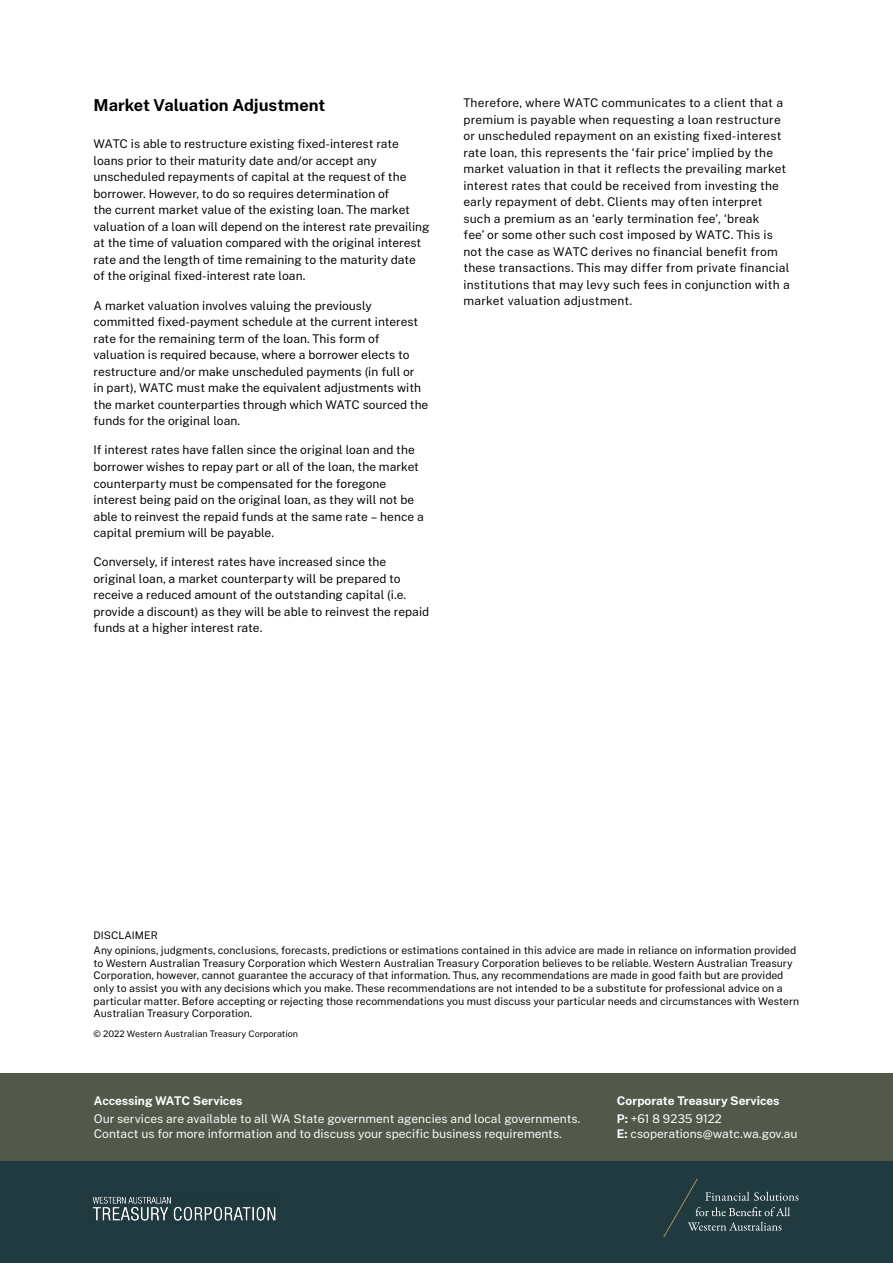
<style>
.page{position:relative;width:893px;height:1263px;background:#fff}
.page>*{position:absolute;margin:0;border:0;box-sizing:border-box;transform-origin:0 0}
.t1{font:700 16.5px "Public Sans";color:#000}
.t2{font:12px/16.5px "Public Sans";color:#000}
.t3{font:12px/14.4px "Public Sans";color:#fff}
.t4{font:700 12px "Public Sans";color:#fff}
.t5{font:10.5px/12.6px "Public Sans";color:#000}
.t6{font:9px "Public Sans";color:#000}
.s1{font-weight:700}
</style>
<div class="page">
<div style="left:0;top:1161px;width:893px;height:102px;background:#213a3f"></div>
<svg style="left:663px;top:1178px;width:135px;height:59px"></svg>
<img style="left:92px;top:1196px;width:184px;height:25px">
<div style="left:0;top:1073px;width:893px;height:88px;background:#52594b"></div>
<p class="t1" style="left:94px;top:94px;width:233px">Market Valuation Adjustment</p>
<p class="t2" style="left:94px;top:136px;width:337px">WATC is able to restructure existing fixed-interest rate loans prior to their maturity date and/or accept any unscheduled repayments of capital at the request of the borrower. However, to do so requires determination of<br>the current market value of the existing loan. The market valuation of a loan will depend on the interest rate prevailing at the time of valuation compared with the original interest rate and the length of time remaining to the maturity date of the original fixed-interest rate loan.</p>
<p class="t2" style="left:94px;top:297px;width:336px">A market valuation involves valuing the previously committed fixed-payment schedule at the current interest rate for the remaining term of the loan. This form of valuation is required because, where a borrower elects to restructure and/or make unscheduled payments (in full or<br>in part), WATC must make the equivalent adjustments with the market counterparties through which WATC sourced the funds for the original loan.</p>
<p class="t2" style="left:94px;top:442px;width:332px">If interest rates have fallen since the original loan and the borrower wishes to repay part or all of the loan, the market counterparty must be compensated for the foregone interest being paid on the original loan, as they will not be able to reinvest the repaid funds at the same rate – hence a capital premium will be payable.</p>
<p class="t2" style="left:94px;top:553px;width:337px">Conversely, if interest rates have increased since the original loan, a market counterparty will be prepared to receive a reduced amount of the outstanding capital (i.e. provide a discount) as they will be able to reinvest the repaid funds at a higher interest rate.</p>
<p class="t2" style="left:463px;top:94px;width:328px">Therefore, where WATC communicates to a client that a premium is payable when requesting a loan restructure or unscheduled repayment on an existing fixed-interest rate loan, this represents the ‘fair price’ implied by the market valuation in that it reflects the prevailing market interest rates that could be received from investing the early repayment of debt. Clients may often interpret such a premium as an ‘early termination fee’, ‘break<br>fee’ or some other such cost imposed by WATC. This is not the case as WATC derives no financial benefit from these transactions. This may differ from private financial institutions that may levy such fees in conjunction with a market valuation adjustment.</p>
<p class="t5" style="left:94px;top:929px;width:66px">DISCLAIMER</p>
<p class="t5" style="left:94px;top:944px;width:707px">Any opinions, judgments, conclusions, forecasts, predictions or estimations contained in this advice are made in reliance on information provided to Western Australian Treasury Corporation which Western Australian Treasury Corporation believes to be reliable. Western Australian Treasury Corporation, however, cannot guarantee the accuracy of that information. Thus, any recommendations are made in good faith but are provided only to assist you with any decisions which you make. These recommendations are not intended to be a substitute for professional advice on a particular matter. Before accepting or rejecting those recommendations you must discuss your particular needs and circumstances with Western Australian Treasury Corporation.</p>
<p class="t6" style="left:94px;top:1028px;width:206px">© 2022 Western Australian Treasury Corporation</p>
<p class="t4" style="left:94px;top:1092px;width:150px">Accessing WATC Services</p>
<p class="t3" style="left:94px;top:1111px;width:488px">Our services are available to all WA State government agencies and local governments.<br>Contact us for more information and to discuss your specific business requirements.</p>
<p class="t4" style="left:617px;top:1092px;width:164px">Corporate Treasury Services</p>
<p class="t3" style="left:617px;top:1111px;width:182px"><span class="s1">P:</span> +61 8 9235 9122<br><span class="s1">E:</span> csoperations@watc.wa.gov.au</p>
</div>
